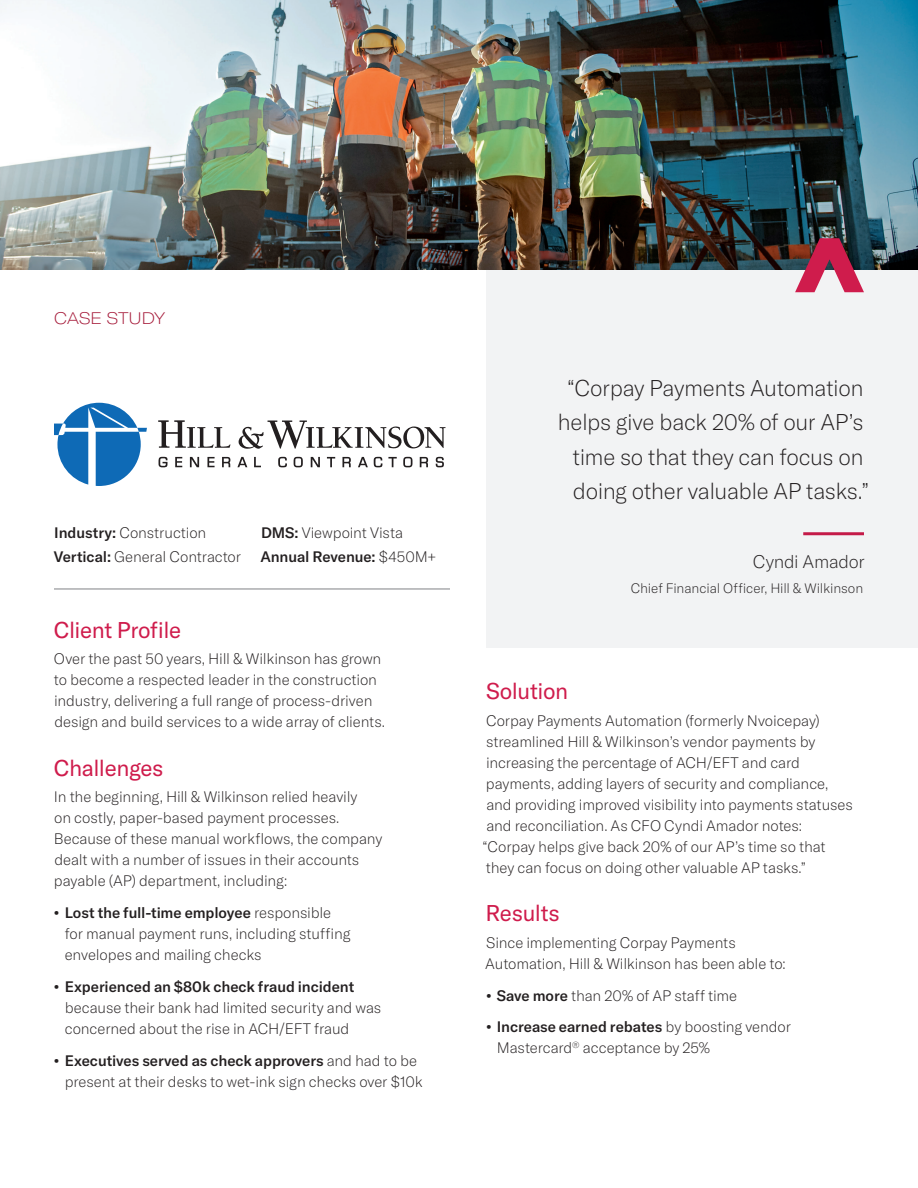
<style>
.page{position:relative;width:918px;height:1188px;background:#fff}
.page>*{position:absolute;margin:0;border:0;box-sizing:border-box;transform-origin:0 0}
.t1{font:100 22.5px/34.5px "GT America";letter-spacing:-.02em;color:#231f20;text-align:right}
.t2{font:22.5px "GT America";letter-spacing:-.015em;color:#cf1c4c}
.t3{font:100 18px "GT America";letter-spacing:-.015em;color:#231f20}
.t4{font:100 expanded 16.5px "GT America";letter-spacing:-.025em;color:#a61c3b}
.t5{font:100 15px/21px "GT America";letter-spacing:-.01em;color:#231f20}
.t6{font:100 13.5px "GT America";letter-spacing:-.005em;color:#231f20}
.s1{font-weight:500}
.s2{font-weight:700}
</style>
<div class="page">
<img style="left:0;top:0;width:918px;height:270px">
<div style="left:486px;top:270px;width:432px;height:378px;background:#f2f3f4"></div>
<hr style="left:803px;top:532px;width:61px;height:3px;background:#cf1c4c">
<svg style="left:795px;top:238px;width:69px;height:54px"></svg>
<hr style="left:54px;top:589px;width:207px;height:1px;background:#808285">
<hr style="left:261px;top:589px;width:189px;height:1px;background:#808285">
<svg style="left:54px;top:403px;width:93px;height:83px"></svg>
<svg style="left:159px;top:457px;width:285px;height:10px"></svg>
<svg style="left:158px;top:420px;width:288px;height:29px"></svg>
<p class="t4" style="left:54px;top:309px;width:113px">CASE STUDY</p>
<p class="t5" style="left:54px;top:521px;width:189px;line-height:23.7px"><span class="s1">Industry:</span> Construction<br><span class="s1">Vertical:</span> General Contractor</p>
<p class="t5" style="left:260px;top:521px;width:177px;line-height:23.7px"><span class="s1">DMS:</span> Viewpoint Vista<br><span class="s1">Annual Revenue:</span> $450M+</p>
<h1 class="t2" style="left:54px;top:617px;width:129px">Client Profile</h1>
<p class="t5" style="left:54px;top:649px;width:333px">Over the past 50 years, Hill &amp; Wilkinson has grown to become a respected leader in the construction industry, delivering a full range of process-driven design and build services to a wide array of clients.</p>
<h1 class="t2" style="left:54px;top:755px;width:111px">Challenges</h1>
<p class="t5" style="left:54px;top:787px;width:330px">In the beginning, Hill &amp; Wilkinson relied heavily<br>on costly, paper-based payment processes.<br>Because of these manual workflows, the company dealt with a number of issues in their accounts payable (AP) department, including:</p>
<p class="t5" style="left:65px;top:902px;width:287px;text-indent:-11px"><span class="s2">•</span> <span class="s1">Lost the full-time employee</span> responsible for manual payment runs, including stuffing envelopes and mailing checks</p>
<p class="t5" style="left:65px;top:976px;width:318px;text-indent:-11px"><span class="s2">•</span> <span class="s1">Experienced an $80k check fraud incident </span>because their bank had limited security and was concerned about the rise in ACH/EFT fraud</p>
<p class="t5" style="left:65px;top:1050px;width:360px;text-indent:-11px"><span class="s2">•</span> <span class="s1">Executives served as check approvers</span> and had to be present at their desks to wet-ink sign checks over $10k</p>
<h1 class="t1" style="left:558px;top:371px;width:313px">“Corpay Payments Automation helps give back 20% of our AP’s time so that they can focus on doing other valuable AP tasks.”</h1>
<p class="t3" style="left:753px;top:551px;width:113px">Cyndi Amador</p>
<p class="t6" style="left:631px;top:580px;width:234px">Chief Financial Officer, Hill &amp; Wilkinson</p>
<h1 class="t2" style="left:486px;top:678px;width:84px">Solution</h1>
<p class="t5" style="left:483px;top:710px;width:372px">Corpay Payments Automation (formerly Nvoicepay) streamlined Hill &amp; Wilkinson’s vendor payments by increasing the percentage of ACH/EFT and card payments, adding layers of security and compliance, and providing improved visibility into payments statuses and reconciliation. As CFO Cyndi Amador notes: “Corpay helps give back 20% of our AP’s time so that they can focus on doing other valuable AP tasks.”</p>
<h1 class="t2" style="left:486px;top:900px;width:76px">Results</h1>
<p class="t5" style="left:485px;top:932px;width:302px">Since implementing Corpay Payments<br>Automation, Hill &amp; Wilkinson has been able to:</p>
<p class="t5" style="left:486px;top:985px;width:253px"><span class="s2">•</span> <span class="s1">Save more</span> than 20% of AP staff time</p>
<p class="t5" style="left:497px;top:1017px;width:296px;text-indent:-11px"><span class="s2">•</span> <span class="s1">Increase earned rebates</span> by boosting vendor<br>Mastercard<sup>®</sup> acceptance by 25%</p>
</div>
